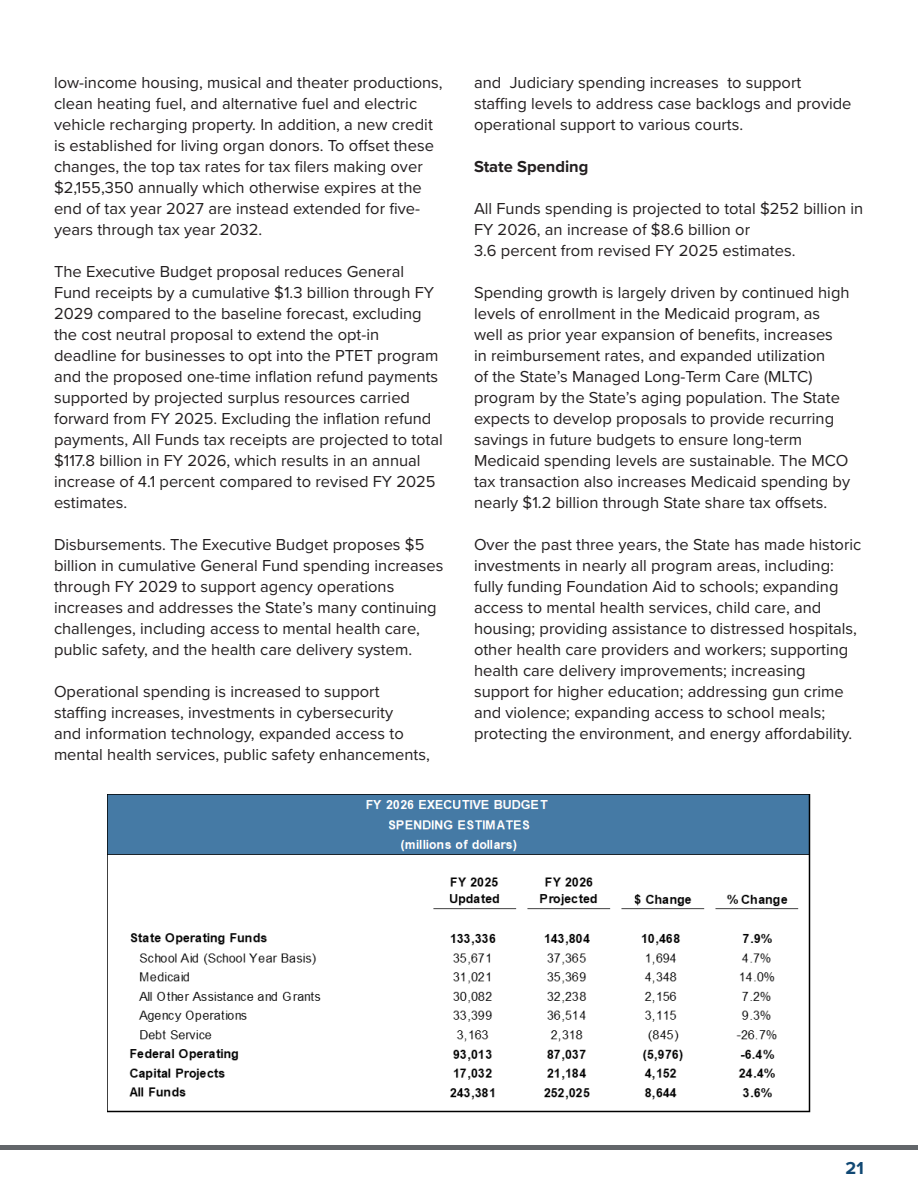
<style>
.page{position:relative;width:918px;height:1188px;background:#fff}
.page>*{position:absolute;margin:0;border:0;box-sizing:border-box;transform-origin:0 0}
.t1{font:700 18px "Proxima Nova";color:#104873}
.t2{font:16.5px/21px "Proxima Nova";color:#231f20}
.t3{font:700 16.5px "Proxima Nova";color:#231f20}
</style>
<div class="page">
<div style="left:0;top:1145px;width:918px;height:5px;background:#63666a"></div>
<img style="left:108px;top:795px;width:702px;height:318px">
<p class="t2" style="left:54px;top:71px;width:390px">low-income housing, musical and theater productions, clean heating fuel, and alternative fuel and electric vehicle recharging property. In addition, a new credit is established for living organ donors. To offset these changes, the top tax rates for tax filers making over $2,155,350 annually which otherwise expires at the end of tax year 2027 are instead extended for five&shy;years through tax year 2032.</p>
<p class="t2" style="left:54px;top:260px;width:390px">The Executive Budget proposal reduces General Fund receipts by a cumulative $1.3 billion through FY 2029 compared to the baseline forecast, excluding the cost neutral proposal to extend the opt-in deadline for businesses to opt into the PTET program and the proposed one-time inflation refund payments supported by projected surplus resources carried forward from FY 2025. Excluding the inflation refund payments, All Funds tax receipts are projected to total $117.8 billion in FY 2026, which results in an annual increase of 4.1 percent compared to revised FY 2025 estimates.</p>
<p class="t2" style="left:54px;top:533px;width:391px">Disbursements. The Executive Budget proposes $5 billion in cumulative General Fund spending increases through FY 2029 to support agency operations increases and addresses the State’s many continuing challenges, including access to mental health care, public safety, and the health care delivery system.</p>
<p class="t2" style="left:54px;top:680px;width:377px">Operational spending is increased to support staffing increases, investments in cybersecurity<br>and information technology, expanded access to mental health services, public safety enhancements,</p>
<p class="t2" style="left:474px;top:71px;width:379px">and Judiciary spending increases to support staffing levels to address case backlogs and provide operational support to various courts.</p>
<p class="t3" style="left:474px;top:154px;width:116px">State Spending</p>
<p class="t2" style="left:474px;top:197px;width:391px">All Funds spending is projected to total $252 billion in<br>FY 2026, an increase of $8.6 billion or<br>3.6 percent from revised FY 2025 estimates.</p>
<p class="t2" style="left:474px;top:281px;width:378px">Spending growth is largely driven by continued high levels of enrollment in the Medicaid program, as well as prior year expansion of benefits, increases<br>in reimbursement rates, and expanded utilization<br>of the State’s Managed Long-Term Care (MLTC) program by the State’s aging population. The State expects to develop proposals to provide recurring savings in future budgets to ensure long-term Medicaid spending levels are sustainable. The MCO tax transaction also increases Medicaid spending by nearly $1.2 billion through State share tax offsets.</p>
<p class="t2" style="left:474px;top:533px;width:389px">Over the past three years, the State has made historic investments in nearly all program areas, including: fully funding Foundation Aid to schools; expanding access to mental health services, child care, and housing; providing assistance to distressed hospitals, other health care providers and workers; supporting health care delivery improvements; increasing support for higher education; addressing gun crime and violence; expanding access to school meals; protecting the environment, and energy affordability.</p>
<p class="t1" style="left:846px;top:1155px;width:20px">21</p>
</div>
